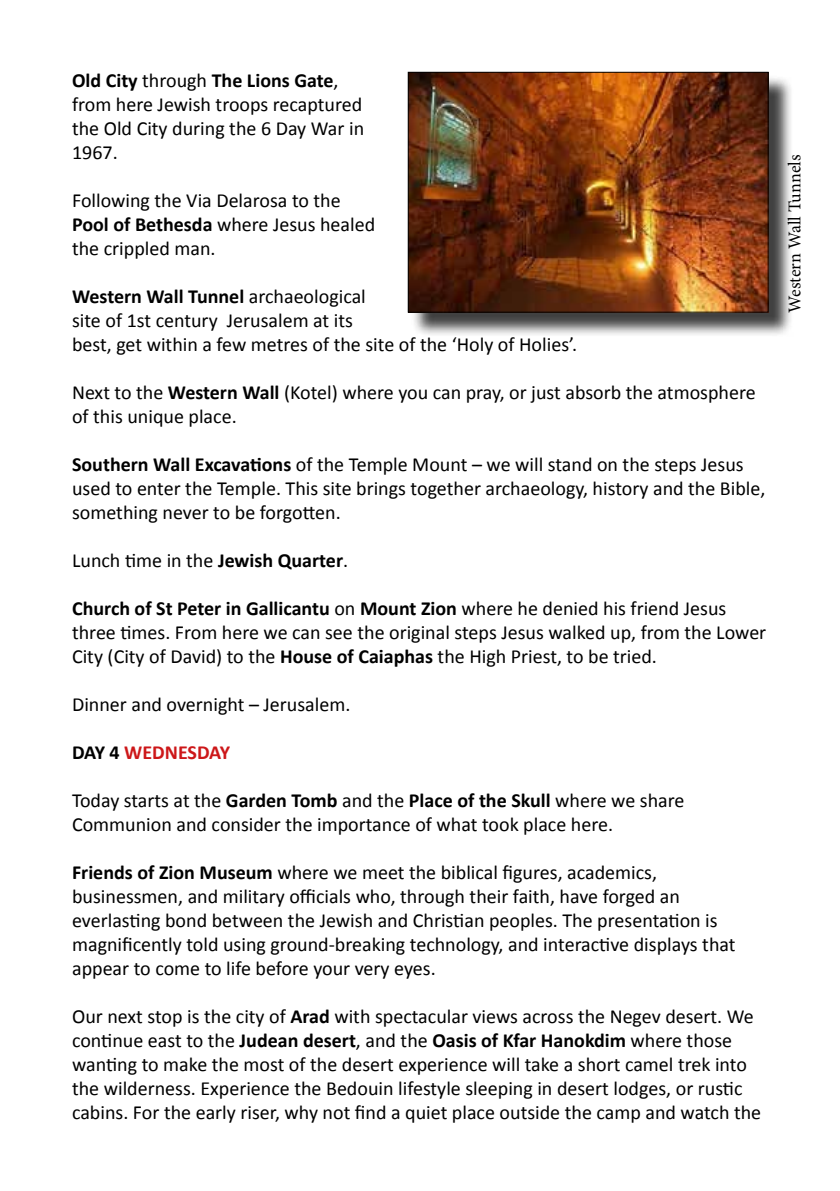
<style>
.page{position:relative;width:840px;height:1191px;background:#fff}
.page>*{position:absolute;margin:0;border:0;box-sizing:border-box;transform-origin:0 0}
.t1{font:20px/24px "Calibri";color:#000}
.t2{font:700 20px "Calibri";letter-spacing:-.005em;color:#cd1719}
.t3{font:18px "Minion Pro";letter-spacing:-.005em;color:#000}
.s1{font-weight:700}
.s2{color:#000}
</style>
<div class="page">
<div style="left:411px;top:75px;width:381px;height:262px;background:#000;opacity:.75"></div>
<img style="left:410px;top:74px;width:356px;height:236px">
<div style="left:408px;top:72px;width:360px;height:240px;border:1px solid #000"></div>
<p class="t1" style="left:72px;top:68px;width:293px"><span class="s1">Old City</span> through <span class="s1">The Lions Gate</span>, from here Jewish troops recaptured the Old City during the 6 Day War in<br>1967.</p>
<p class="t1" style="left:72px;top:188px;width:304px">Following the Via Delarosa to the<br><span class="s1">Pool of Bethesda</span> where Jesus healed the crippled man.</p>
<p class="t1" style="left:72px;top:284px;width:506px"><span class="s1">Western Wall Tunnel</span> archaeological<br>site of 1st century Jerusalem at its<br>best, get within a few metres of the site of the ‘Holy of Holies’.</p>
<p class="t1" style="left:72px;top:380px;width:684px">Next to the <span class="s1">Western Wall</span> (Kotel) where you can pray, or just absorb the atmosphere of this unique place.</p>
<p class="t1" style="left:72px;top:452px;width:694px"><span class="s1">Southern Wall Excavations</span> of the Temple Mount – we will stand on the steps Jesus used to enter the Temple. This site brings together archaeology, history and the Bible, something never to be forgotten.</p>
<p class="t1" style="left:72px;top:548px;width:277px">Lunch time in the <span class="s1">Jewish Quarter</span>.</p>
<p class="t1" style="left:72px;top:596px;width:695px"><span class="s1">Church of St Peter in Gallicantu</span> on <span class="s1">Mount Zion</span> where he denied his friend Jesus three times. From here we can see the original steps Jesus walked up, from the Lower<br>City (City of David) to the <span class="s1">House of Caiaphas</span> the High Priest, to be tried.</p>
<p class="t1" style="left:72px;top:692px;width:280px">Dinner and overnight – Jerusalem.</p>
<p class="t2" style="left:72px;top:738px;width:159px"><span class="s2">DAY 4</span> WEDNESDAY</p>
<p class="t1" style="left:72px;top:788px;width:613px">Today starts at the <span class="s1">Garden Tomb</span> and the <span class="s1">Place of the Skull</span> where we share<br>Communion and consider the importance of what took place here.</p>
<p class="t1" style="left:72px;top:860px;width:664px"><span class="s1">Friends of Zion Museum</span> where we meet the biblical figures, academics, businessmen, and military officials who, through their faith, have forged an everlasting bond between the Jewish and Christian peoples. The presentation is magnificently told using ground-breaking technology, and interactive displays that appear to come to life before your very eyes.</p>
<p class="t1" style="left:72px;top:1004px;width:690px">Our next stop is the city of <span class="s1">Arad</span> with spectacular views across the Negev desert. We continue east to the <span class="s1">Judean desert</span>, and the <span class="s1">Oasis of Kfar Hanokdim</span> where those wanting to make the most of the desert experience will take a short camel trek into the wilderness. Experience the Bedouin lifestyle sleeping in desert lodges, or rustic cabins. For the early riser, why not find a quiet place outside the camp and watch the</p>
<p class="t3" style="left:782px;top:313px;width:159px;rotate:-90deg">Western Wall Tunnels</p>
</div>
